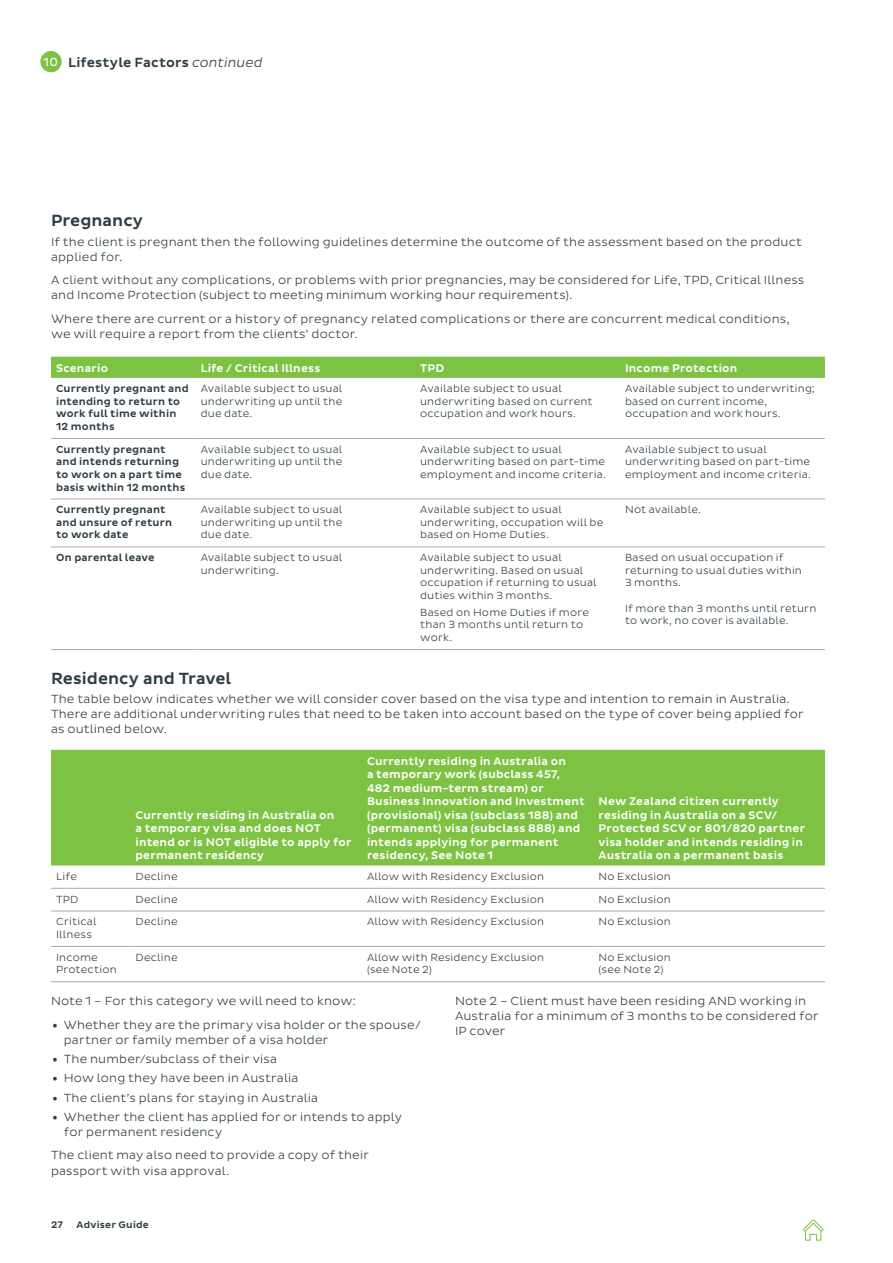
<style>
.page{position:relative;width:893px;height:1263px;background:#fff}
.page>*{position:absolute;margin:0;border:0;box-sizing:border-box;transform-origin:0 0}
.Subhead_L1_for_toc{font:500 16.5px "Pluto Sans";color:#2f3d45}
.Running_Head{font:500 13.5px "Pluto Sans";letter-spacing:.01em;color:#2f3d45}
.Body_Copy{font:300 12px/15px "Pluto Sans";letter-spacing:.015em;color:#2f3d45}
.Running_head_number{font:12px "Pluto Sans";color:#fff}
.Table_Head{font:500 11.25px/13.5px "Pluto Sans";letter-spacing:.015em;color:#fff}
.Table_Copy{font:300 10.5px/12.6px "Pluto Sans";letter-spacing:.02em;color:#2f3d45}
.Table_Copy-2{font:500 10.5px/12.6px "Pluto Sans";letter-spacing:.02em;color:#2f3d45}
.t1{font:500 9.75px "Pluto Sans";letter-spacing:.02em;color:#2f3d45}
.s1{font-weight:300;font-style:italic}
.s2{font-size:21px}
</style>
<div class="page">
<div style="left:51px;top:357px;width:774px;height:21px;background:#7ec243"></div>
<hr style="left:51px;top:438px;width:145px;height:1px;background:#a8a9ad">
<hr style="left:415px;top:438px;width:205px;height:1px;background:#a8a9ad">
<hr style="left:620px;top:438px;width:205px;height:1px;background:#a8a9ad">
<hr style="left:51px;top:499px;width:145px;height:1px;background:#a8a9ad">
<hr style="left:415px;top:499px;width:205px;height:1px;background:#a8a9ad">
<hr style="left:620px;top:499px;width:205px;height:1px;background:#a8a9ad">
<hr style="left:51px;top:547px;width:145px;height:1px;background:#a8a9ad">
<hr style="left:415px;top:547px;width:205px;height:1px;background:#a8a9ad">
<hr style="left:620px;top:547px;width:205px;height:1px;background:#a8a9ad">
<hr style="left:51px;top:649px;width:145px;height:1px;background:#a8a9ad">
<hr style="left:415px;top:649px;width:205px;height:1px;background:#a8a9ad">
<hr style="left:620px;top:649px;width:205px;height:1px;background:#a8a9ad">
<hr style="left:196px;top:438px;width:219px;height:1px;background:#a8a9ad">
<hr style="left:196px;top:499px;width:219px;height:1px;background:#a8a9ad">
<hr style="left:196px;top:547px;width:219px;height:1px;background:#a8a9ad">
<hr style="left:196px;top:649px;width:219px;height:1px;background:#a8a9ad">
<div style="left:51px;top:750px;width:774px;height:115px;background:#7ec243"></div>
<hr style="left:51px;top:981px;width:79px;height:1px;background:#a8a9ad">
<hr style="left:130px;top:981px;width:232px;height:1px;background:#a8a9ad">
<hr style="left:362px;top:981px;width:231px;height:1px;background:#a8a9ad">
<hr style="left:593px;top:981px;width:232px;height:1px;background:#a8a9ad">
<hr style="left:51px;top:888px;width:79px;height:1px;background:#a8a9ad">
<hr style="left:130px;top:888px;width:232px;height:1px;background:#a8a9ad">
<hr style="left:362px;top:888px;width:231px;height:1px;background:#a8a9ad">
<hr style="left:593px;top:888px;width:232px;height:1px;background:#a8a9ad">
<hr style="left:51px;top:911px;width:79px;height:1px;background:#a8a9ad">
<hr style="left:130px;top:911px;width:232px;height:1px;background:#a8a9ad">
<hr style="left:362px;top:911px;width:231px;height:1px;background:#a8a9ad">
<hr style="left:593px;top:911px;width:232px;height:1px;background:#a8a9ad">
<hr style="left:51px;top:946px;width:79px;height:1px;background:#a8a9ad">
<hr style="left:130px;top:946px;width:232px;height:1px;background:#a8a9ad">
<hr style="left:362px;top:946px;width:231px;height:1px;background:#a8a9ad">
<hr style="left:593px;top:946px;width:232px;height:1px;background:#a8a9ad">
<div style="left:40px;top:51px;width:22px;height:21px;background:#7ec243;border-radius:50%"></div>
<svg style="left:803px;top:1219px;width:20px;height:22px"></svg>
<p class="Running_head_number" style="left:43px;top:55px;width:16px">10</p>
<p class="Running_Head" style="left:68px;top:54px;width:196px">Lifestyle Factors <span class="s1">continued</span></p>
<p class="Subhead_L1_for_toc" style="left:51px;top:211px;width:94px">Pregnancy</p>
<p class="Body_Copy" style="left:51px;top:234px;width:753px">If the client is pregnant then the following guidelines determine the outcome of the assessment based on the product applied for.</p>
<p class="Body_Copy" style="left:51px;top:273px;width:755px">A client without any complications, or problems with prior pregnancies, may be considered for Life, TPD, Critical Illness and Income Protection (subject to meeting minimum working hour requirements).</p>
<p class="Body_Copy" style="left:51px;top:311px;width:740px">Where there are current or a history of pregnancy related complications or there are concurrent medical conditions, we will require a report from the clients’ doctor.</p>
<p class="Table_Head" style="left:56px;top:361px;width:53px">Scenario</p>
<p class="Table_Head" style="left:201px;top:361px;width:121px">Life / Critical Illness</p>
<p class="Table_Head" style="left:420px;top:361px;width:26px">TPD</p>
<p class="Table_Head" style="left:625px;top:361px;width:114px">Income Protection</p>
<p class="Table_Copy-2" style="left:56px;top:382px;width:134px">Currently pregnant and intending to return to work full time within<br>12 months</p>
<p class="Table_Copy" style="left:201px;top:382px;width:143px;text-align:justify">Available subject to usual underwriting up until the due date.</p>
<p class="Table_Copy" style="left:420px;top:382px;width:174px">Available subject to usual underwriting based on current occupation and work hours.</p>
<p class="Table_Copy" style="left:625px;top:382px;width:191px">Available subject to underwriting; based on current income, occupation and work hours.</p>
<p class="Table_Copy-2" style="left:56px;top:443px;width:131px">Currently pregnant and intends returning to work on a part time basis within 12 months</p>
<p class="Table_Copy" style="left:201px;top:443px;width:143px;text-align:justify">Available subject to usual underwriting up until the due date.</p>
<p class="Table_Copy" style="left:420px;top:443px;width:187px">Available subject to usual underwriting based on part-time employment and income criteria.</p>
<p class="Table_Copy" style="left:625px;top:443px;width:187px">Available subject to usual underwriting based on part-time employment and income criteria.</p>
<p class="Table_Copy-2" style="left:56px;top:504px;width:117px">Currently pregnant and unsure of return to work date</p>
<p class="Table_Copy" style="left:201px;top:503px;width:143px;text-align:justify">Available subject to usual underwriting up until the due date.</p>
<p class="Table_Copy" style="left:420px;top:503px;width:185px">Available subject to usual underwriting, occupation will be based on Home Duties.</p>
<p class="Table_Copy" style="left:625px;top:503px;width:77px">Not available.</p>
<p class="Table_Copy-2" style="left:56px;top:552px;width:100px">On parental leave</p>
<p class="Table_Copy" style="left:201px;top:551px;width:143px">Available subject to usual underwriting.</p>
<p class="Table_Copy" style="left:420px;top:551px;width:178px">Available subject to usual underwriting. Based on usual occupation if returning to usual duties within 3 months.</p>
<p class="Table_Copy" style="left:420px;top:606px;width:170px">Based on Home Duties if more than 3 months until return to work.</p>
<p class="Table_Copy" style="left:625px;top:551px;width:178px">Based on usual occupation if returning to usual duties within<br>3 months.</p>
<p class="Table_Copy" style="left:625px;top:602px;width:193px">If more than 3 months until return to work, no cover is available.</p>
<p class="Subhead_L1_for_toc" style="left:51px;top:668px;width:182px">Residency and Travel</p>
<p class="Body_Copy" style="left:51px;top:691px;width:754px">The table below indicates whether we will consider cover based on the visa type and intention to remain in Australia.<br>There are additional underwriting rules that need to be taken into account based on the type of cover being applied for as outlined below.</p>
<p class="Table_Head" style="left:135px;top:808px;width:218px">Currently residing in Australia on<br>a temporary visa and does NOT intend or is NOT eligible to apply for permanent residency</p>
<p class="Table_Head" style="left:367px;top:754px;width:219px">Currently residing in Australia on<br>a temporary work (subclass 457,<br>482 medium-term stream) or<br>Business Innovation and Investment (provisional) visa (subclass 188) and (permanent) visa (subclass 888) and intends applying for permanent residency, See Note 1</p>
<p class="Table_Head" style="left:598px;top:795px;width:208px">New Zealand citizen currently residing in Australia on a SCV/<br>Protected SCV or 801/820 partner visa holder and intends residing in<br>Australia on a permanent basis</p>
<p class="Table_Copy" style="left:56px;top:870px;width:22px">Life</p>
<p class="Table_Copy" style="left:135px;top:870px;width:44px">Decline</p>
<p class="Table_Copy" style="left:367px;top:870px;width:179px">Allow with Residency Exclusion</p>
<p class="Table_Copy" style="left:598px;top:870px;width:74px">No Exclusion</p>
<p class="Table_Copy" style="left:56px;top:893px;width:24px">TPD</p>
<p class="Table_Copy" style="left:135px;top:893px;width:44px">Decline</p>
<p class="Table_Copy" style="left:367px;top:893px;width:179px">Allow with Residency Exclusion</p>
<p class="Table_Copy" style="left:598px;top:893px;width:74px">No Exclusion</p>
<p class="Table_Copy" style="left:56px;top:915px;width:42px">Critical<br>Illness</p>
<p class="Table_Copy" style="left:135px;top:915px;width:44px">Decline</p>
<p class="Table_Copy" style="left:367px;top:915px;width:179px">Allow with Residency Exclusion</p>
<p class="Table_Copy" style="left:598px;top:915px;width:74px">No Exclusion</p>
<p class="Table_Copy" style="left:56px;top:951px;width:62px">Income<br>Protection</p>
<p class="Table_Copy" style="left:135px;top:951px;width:44px">Decline</p>
<p class="Table_Copy" style="left:367px;top:951px;width:179px">Allow with Residency Exclusion (see Note 2)</p>
<p class="Table_Copy" style="left:598px;top:951px;width:74px">No Exclusion (see Note 2)</p>
<p class="Body_Copy" style="left:51px;top:994px;width:306px">Note 1 – For this category we will need to know:</p>
<p class="Body_Copy" style="left:64px;top:1017px;width:359px;text-indent:-13px"><span class="s2">•</span> Whether they are the primary visa holder or the spouse/ partner or family member of a visa holder</p>
<p class="Body_Copy" style="left:51px;top:1052px;width:228px"><span class="s2">•</span> The number/subclass of their visa</p>
<p class="Body_Copy" style="left:51px;top:1071px;width:249px"><span class="s2">•</span> How long they have been in Australia</p>
<p class="Body_Copy" style="left:51px;top:1090px;width:269px"><span class="s2">•</span> The client’s plans for staying in Australia</p>
<p class="Body_Copy" style="left:64px;top:1109px;width:340px;text-indent:-13px"><span class="s2">•</span> Whether the client has applied for or intends to apply for permanent residency</p>
<p class="Body_Copy" style="left:51px;top:1148px;width:319px">The client may also need to provide a copy of their passport with visa approval.</p>
<p class="Body_Copy" style="left:455px;top:994px;width:365px">Note 2 – Client must have been residing AND working in<br>Australia for a minimum of 3 months to be considered for<br>IP cover</p>
<p class="t1" style="left:51px;top:1219px;width:13px">27</p>
<p class="t1" style="left:77px;top:1219px;width:74px">Adviser Guide</p>
</div>
